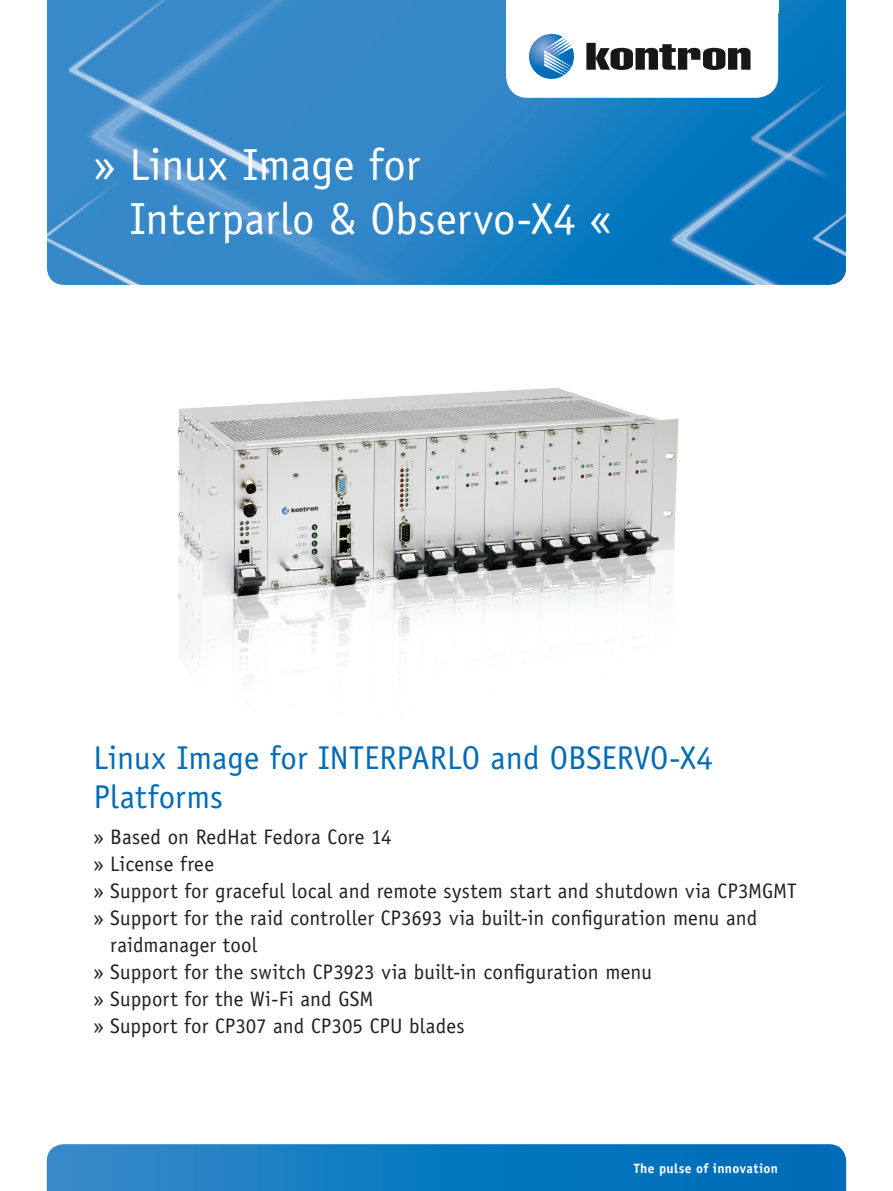
<style>
.page{position:relative;width:893px;height:1191px;background:#fff}
.page>*{position:absolute;margin:0;border:0;box-sizing:border-box;transform-origin:0 0}
.t1{font:45px/54px "Officina Sans";color:#fff}
.t2{font:33px/39px "Officina Sans";color:#006bb6}
.t3{font:21px "Officina Sans";letter-spacing:.005em;color:#231f20}
.t4{font:700 13.5px "Officina Sans";letter-spacing:.025em;color:#fff}
</style>
<div class="page">
<img style="left:47px;top:0;width:799px;height:285px">
<svg style="left:47px;top:1144px;width:799px;height:47px;background:#117ac0"></svg>
<svg style="left:506px;top:13px;width:272px;height:85px"></svg>
<div style="left:506px;top:0;width:272px;height:13px;background:#fff"></div>
<img style="left:177px;top:388px;width:502px;height:296px">
<h1 class="t1" style="left:129px;top:141px;width:484px;text-indent:-36px">» Linux Image for<br>Interparlo &amp; Observo-X4 «</h1>
<h2 class="t2" style="left:94px;top:741px;width:621px">Linux Image for INTERPARLO and OBSERVO-X4<br>Platforms</h2>
<p class="t3" style="left:94px;top:828px;width:300px">» Based on RedHat Fedora Core 14</p>
<p class="t3" style="left:94px;top:855px;width:122px">» License free</p>
<p class="t3" style="left:94px;top:882px;width:704px">» Support for graceful local and remote system start and shutdown via CP3MGMT</p>
<p class="t3" style="left:94px;top:909px;width:665px">» Support for the raid controller CP3693 via built-in configuration menu and</p>
<p class="t3" style="left:110px;top:936px;width:148px">raidmanager tool</p>
<p class="t3" style="left:94px;top:963px;width:560px">» Support for the switch CP3923 via built-in configuration menu</p>
<p class="t3" style="left:94px;top:990px;width:282px">» Support for the Wi-Fi and GSM</p>
<p class="t3" style="left:94px;top:1017px;width:373px">» Support for CP307 and CP305 CPU blades</p>
<p class="t4" style="left:634px;top:1163px;width:146px">The pulse of innovation</p>
</div>
